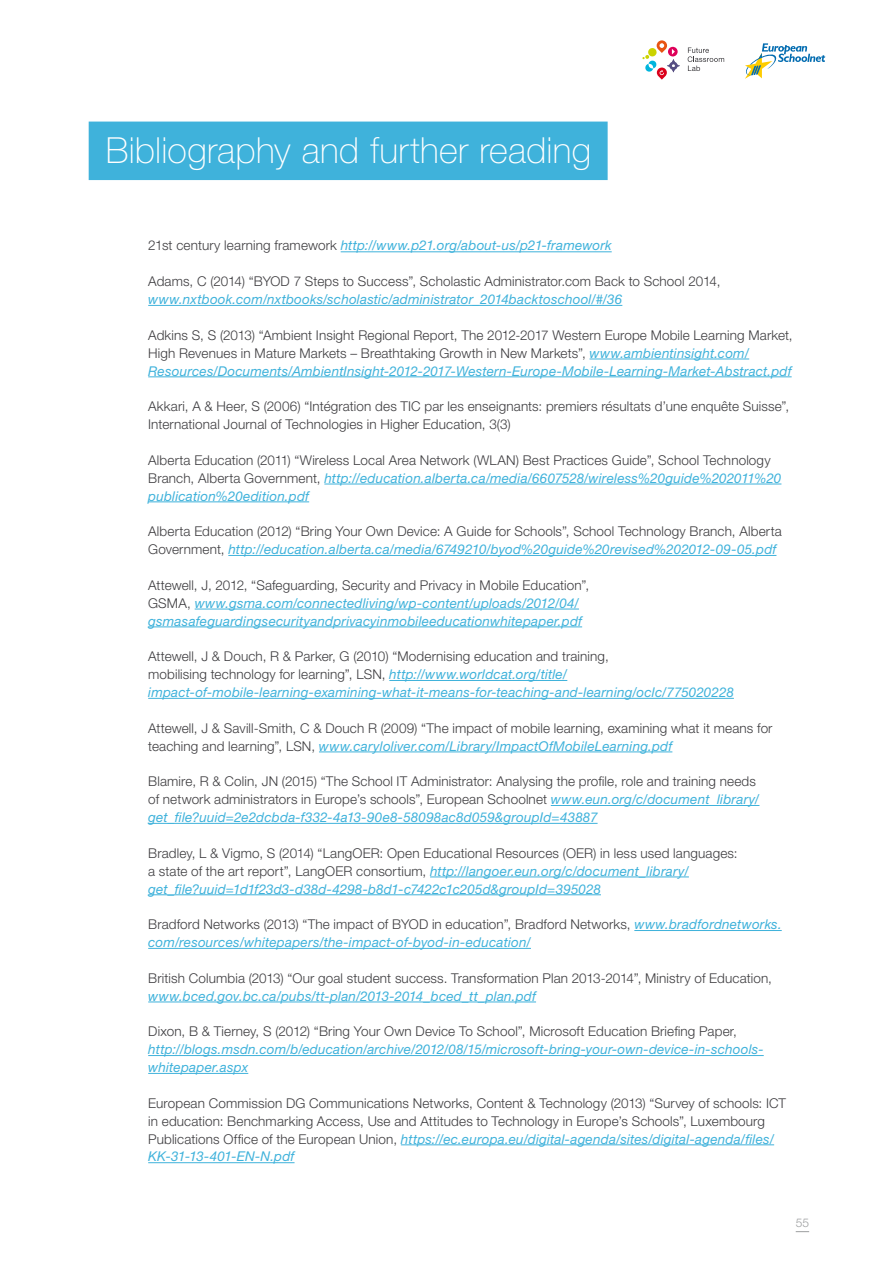
<style>
.page{position:relative;width:893px;height:1263px;background:#fff}
.page>*{position:absolute;margin:0;border:0;box-sizing:border-box;transform-origin:0 0}
.t1{font:100 36px "Helvetica Neue LT Pro";letter-spacing:.01em;color:#fff}
.t2{font:300 13.5px/17.9px "Helvetica Neue LT Pro";letter-spacing:.01em;color:#3e3d40}
.t3{font:italic 13.5px/17.9px "Helvetica Neue LT Pro";letter-spacing:.01em;color:#3fb2db}
.t4{font:300 12px "Helvetica Neue LT Pro";color:#9c9e9f}
.s1{font-weight:300;font-style:normal;color:#3e3d40}
.s2{font-weight:400;font-style:italic;color:#3fb2db}
</style>
<div class="page">
<svg style="left:796px;top:1231px;width:13px;height:1px"></svg>
<svg style="left:688px;top:47px;width:36px;height:24px"></svg>
<svg style="left:642px;top:40px;width:38px;height:40px"></svg>
<svg style="left:745px;top:43px;width:80px;height:36px"></svg>
<div style="left:89px;top:122px;width:519px;height:58px;background:#3fb2db"></div>
<hr style="left:341px;top:251px;width:271px;height:1px;background:#3fb2db">
<hr style="left:148px;top:305px;width:474px;height:1px;background:#3fb2db">
<hr style="left:589px;top:359px;width:160px;height:1px;background:#3fb2db">
<hr style="left:148px;top:376px;width:644px;height:1px;background:#3fb2db">
<hr style="left:324px;top:484px;width:457px;height:1px;background:#3fb2db">
<hr style="left:148px;top:501px;width:161px;height:1px;background:#3fb2db">
<hr style="left:228px;top:555px;width:548px;height:1px;background:#3fb2db">
<hr style="left:195px;top:609px;width:384px;height:1px;background:#3fb2db">
<hr style="left:148px;top:626px;width:434px;height:1px;background:#3fb2db">
<hr style="left:389px;top:680px;width:178px;height:1px;background:#3fb2db">
<hr style="left:148px;top:698px;width:586px;height:1px;background:#3fb2db">
<hr style="left:319px;top:751px;width:353px;height:1px;background:#3fb2db">
<hr style="left:551px;top:805px;width:208px;height:1px;background:#3fb2db">
<hr style="left:148px;top:823px;width:450px;height:1px;background:#3fb2db">
<hr style="left:430px;top:876px;width:259px;height:1px;background:#3fb2db">
<hr style="left:148px;top:894px;width:453px;height:1px;background:#3fb2db">
<hr style="left:634px;top:930px;width:148px;height:1px;background:#3fb2db">
<hr style="left:148px;top:948px;width:383px;height:1px;background:#3fb2db">
<hr style="left:148px;top:1002px;width:388px;height:1px;background:#3fb2db">
<hr style="left:148px;top:1055px;width:616px;height:1px;background:#3fb2db">
<hr style="left:148px;top:1073px;width:100px;height:1px;background:#3fb2db">
<hr style="left:401px;top:1144px;width:373px;height:1px;background:#3fb2db">
<hr style="left:148px;top:1162px;width:147px;height:1px;background:#3fb2db">
<h1 class="t1" style="left:106px;top:130px;width:487px">Bibliography and further reading</h1>
<p class="t3" style="left:148px;top:237px;width:465px"><span class="s1">21st century learning framework</span> http://www.p21.org/about-us/p21-framework</p>
<p class="t2" style="left:148px;top:272px;width:574px">Adams, C (2014) “BYOD 7 Steps to Success”, Scholastic Administrator.com Back to School 2014,</p>
<p class="t3" style="left:148px;top:290px;width:476px">www.nxtbook.com/nxtbooks/scholastic/administrator_2014backtoschool/#/36</p>
<p class="t2" style="left:148px;top:326px;width:646px">Adkins S, S (2013) “Ambient Insight Regional Report, The 2012-2017 Western Europe Mobile Learning Market,<br>High Revenues in Mature Markets – Breathtaking Growth in New Markets”, <span class="s2">www.ambientinsight.com/<br>Resources/Documents/AmbientInsight-2012-2017-Western-Europe-Mobile-Learning-Market-Abstract.pdf</span></p>
<p class="t2" style="left:148px;top:397px;width:643px">Akkari, A &amp; Heer, S (2006) “Intégration des TIC par les enseignants: premiers résultats d’une enquête Suisse”,<br>International Journal of Technologies in Higher Education, 3(3)</p>
<p class="t2" style="left:148px;top:451px;width:635px">Alberta Education (2011) “Wireless Local Area Network (WLAN) Best Practices Guide”, School Technology<br>Branch, Alberta Government, <span class="s2">http://education.alberta.ca/media/6607528/wireless%20guide%202011%20 publication%20edition.pdf</span></p>
<p class="t2" style="left:148px;top:522px;width:635px">Alberta Education (2012) “Bring Your Own Device: A Guide for Schools”, School Technology Branch, Alberta<br>Government, <span class="s2">http://education.alberta.ca/media/6749210/byod%20guide%20revised%202012-09-05.pdf</span></p>
<p class="t3" style="left:148px;top:576px;width:442px"><span class="s1">Attewell, J, 2012, “Safeguarding, Security and Privacy in Mobile Education”,<br>GSMA,</span> www.gsma.com/connectedliving/wp-content/uploads/2012/04/ gsmasafeguardingsecurityandprivacyinmobileeducationwhitepaper.pdf</p>
<p class="t3" style="left:148px;top:647px;width:587px"><span class="s1">Attewell, J &amp; Douch, R &amp; Parker, G (2010) “Modernising education and training,<br>mobilising technology for learning”, LSN,</span> http://www.worldcat.org/title/ impact-of-mobile-learning-examining-what-it-means-for-teaching-and-learning/oclc/775020228</p>
<p class="t2" style="left:148px;top:719px;width:626px">Attewell, J &amp; Savill-Smith, C &amp; Douch R (2009) “The impact of mobile learning, examining what it means for teaching and learning”, LSN, <span class="s2">www.caryloliver.com/Library/ImpactOfMobileLearning.pdf</span></p>
<p class="t2" style="left:148px;top:772px;width:613px">Blamire, R &amp; Colin, JN (2015) “The School IT Administrator: Analysing the profile, role and training needs of network administrators in Europe’s schools”, European Schoolnet <span class="s2">www.eun.org/c/document_library/ get_file?uuid=2e2dcbda-f332-4a13-90e8-58098ac8d059&amp;groupId=43887</span></p>
<p class="t2" style="left:148px;top:844px;width:591px">Bradley, L &amp; Vigmo, S (2014) “LangOER: Open Educational Resources (OER) in less used languages: a state of the art report”, LangOER consortium, <span class="s2">http://langoer.eun.org/c/document_library/ get_file?uuid=1d1f23d3-d38d-4298-b8d1-c7422c1c205d&amp;groupId=395028</span></p>
<p class="t3" style="left:148px;top:915px;width:635px"><span class="s1">Bradford Networks (2013) “The impact of BYOD in education”, Bradford Networks,</span> www.bradfordnetworks. com/resources/whitepapers/the-impact-of-byod-in-education/</p>
<p class="t2" style="left:148px;top:969px;width:625px">British Columbia (2013) “Our goal student success. Transformation Plan 2013-2014”, Ministry of Education,</p>
<p class="t3" style="left:148px;top:987px;width:389px">www.bced.gov.bc.ca/pubs/tt-plan/2013-2014_bced_tt_plan.pdf</p>
<p class="t2" style="left:148px;top:1022px;width:590px">Dixon, B &amp; Tierney, S (2012) “Bring Your Own Device To School”, Microsoft Education Briefing Paper,</p>
<p class="t3" style="left:148px;top:1040px;width:617px">http://blogs.msdn.com/b/education/archive/2012/08/15/microsoft-bring-your-own-device-in-schools&shy;whitepaper.aspx</p>
<p class="t2" style="left:148px;top:1094px;width:639px">European Commission DG Communications Networks, Content &amp; Technology (2013) “Survey of schools: ICT in education: Benchmarking Access, Use and Attitudes to Technology in Europe’s Schools”, Luxembourg Publications Office of the European Union, <span class="s2">https://ec.europa.eu/digital-agenda/sites/digital-agenda/files/ KK-31-13-401-EN-N.pdf</span></p>
<p class="t4" style="left:796px;top:1215px;width:15px">55</p>
</div>
